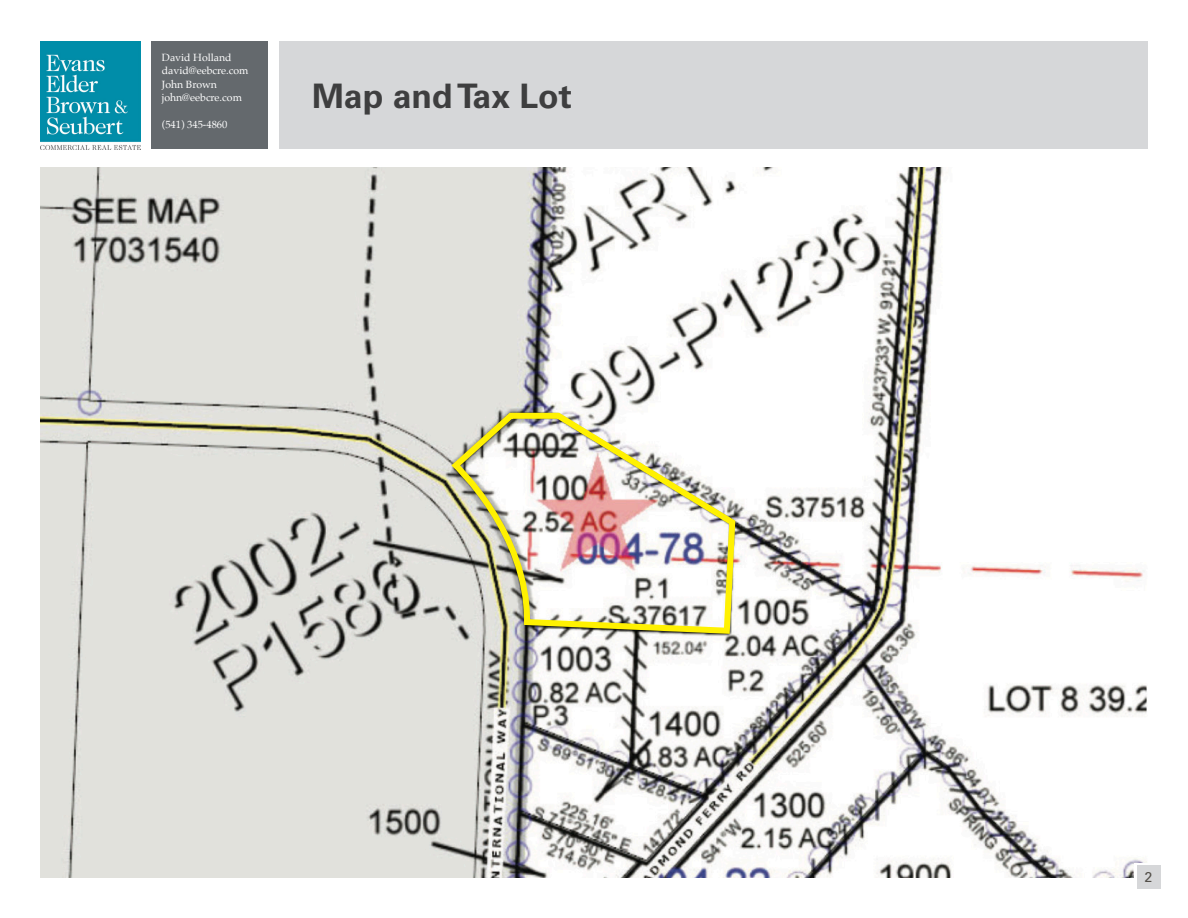
<style>
.page{position:relative;width:1188px;height:918px;background:#fff}
.page>*{position:absolute;margin:0;border:0;box-sizing:border-box;transform-origin:0 0}
.Page_Header{font:700 33.75px "Univers";color:#3e3e3f}
.Paragraph{font:14.25px "Univers";color:#534f49}
.t1{font:10.5px "Palatino";color:#fff}
</style>
<div class="page">
<img style="left:40px;top:167px;width:1107px;height:711px">
<div style="left:151px;top:41px;width:117px;height:108px;background:#64696d"></div>
<div style="left:279px;top:41px;width:869px;height:108px;background:#d6d7d9"></div>
<img style="left:40px;top:41px;width:101px;height:108px">
<div style="left:1135px;top:863px;width:25px;height:26px;background:#fff"></div>
<div style="left:1137px;top:865px;width:23px;height:24px;background:#d6d7d9"></div>
<img style="left:450px;top:410px;width:288px;height:227px">
<p class="t1" style="left:162px;top:48px;width:71px">David Holland</p>
<p class="t1" style="left:162px;top:62px;width:88px">david@eebcre.com</p>
<p class="t1" style="left:162px;top:75px;width:57px">John Brown</p>
<p class="t1" style="left:162px;top:89px;width:82px">john@eebcre.com</p>
<p class="t1" style="left:162px;top:116px;width:67px">(541) 345-4860</p>
<p class="Page_Header" style="left:312px;top:76px;width:261px">Map and Tax Lot</p>
<p class="Paragraph" style="left:1145px;top:868px;width:9px">2</p>
</div>
